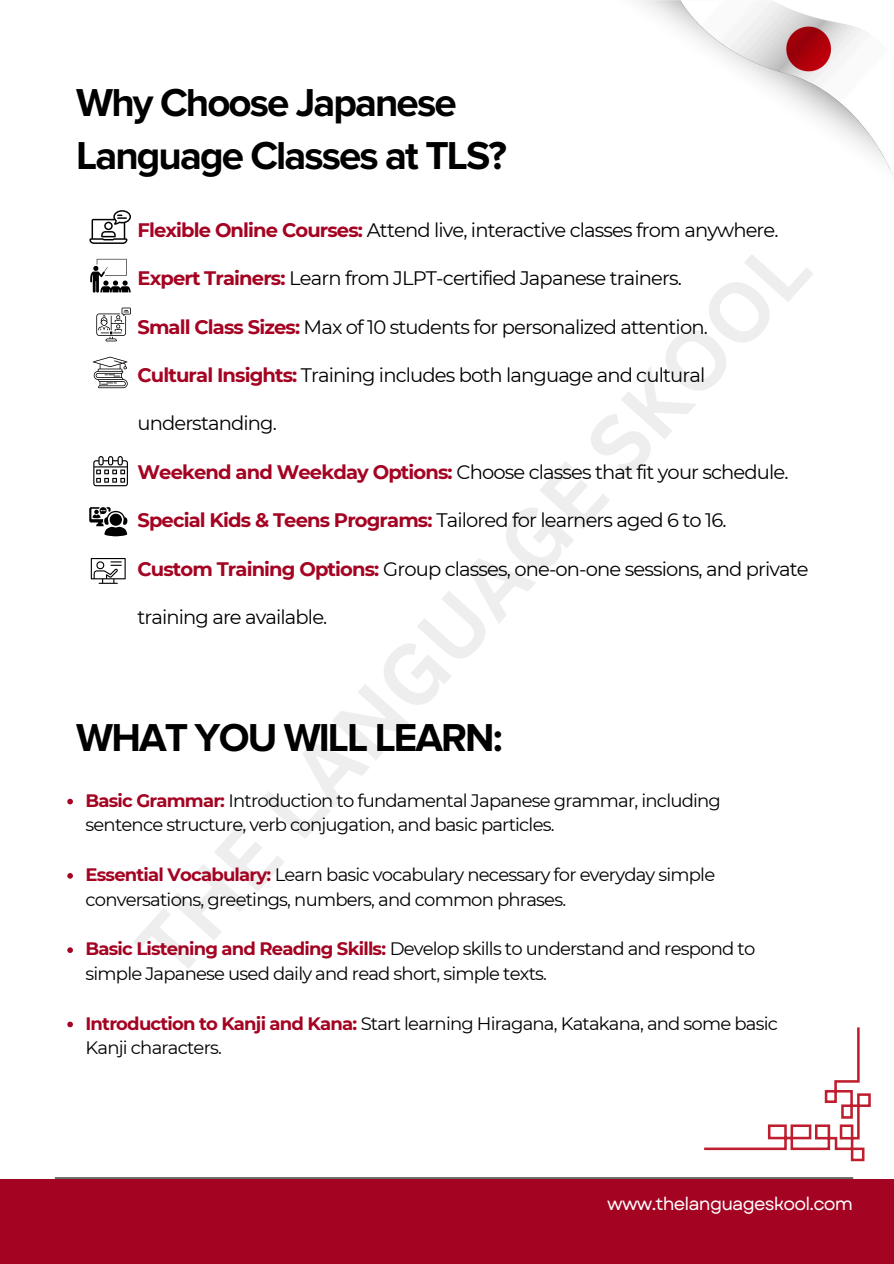
<style>
.page{position:relative;width:894px;height:1264px;background:#fff}
.page>*{position:absolute;margin:0;border:0;box-sizing:border-box;transform-origin:0 0}
.t1{font:700 83.25px "Canva Sans";color:#000}
.t2{font:700 40.35px/52.8px "Proxima Nova";letter-spacing:-.05em;color:#000}
.t3{font:19.5px "Montserrat";letter-spacing:-.045em;color:#000}
.t4{font:18px/24.8px "Montserrat";letter-spacing:-.045em;color:#000}
.t5{font:18px "Garet";letter-spacing:-.045em;color:#fff}
.s1{font-weight:700;color:#a40322}
</style>
<div class="page">
<div style="left:0;top:1179px;width:893px;height:84px;background:#a40322"></div>
<hr style="left:55px;top:1177px;width:797px;height:1px;background:#000">
<img style="left:640px;top:0;width:253px;height:175px">
<svg style="left:67px;top:798px;width:6px;height:6px"></svg>
<svg style="left:67px;top:873px;width:6px;height:5px"></svg>
<svg style="left:67px;top:947px;width:6px;height:6px"></svg>
<svg style="left:67px;top:1021px;width:6px;height:6px"></svg>
<svg style="left:704px;top:1027px;width:155px;height:123px"></svg>
<div style="left:850px;top:1147px;width:14px;height:14px;border:3px solid #be1e2d"></div>
<div style="left:856px;top:1093px;width:14px;height:13px;border:3px solid #be1e2d"></div>
<svg style="left:89px;top:210px;width:42px;height:34px"></svg>
<svg style="left:90px;top:259px;width:41px;height:33px"></svg>
<svg style="left:93px;top:357px;width:35px;height:31px"></svg>
<svg style="left:91px;top:558px;width:35px;height:26px"></svg>
<svg style="left:89px;top:507px;width:38px;height:29px"></svg>
<svg style="left:93px;top:456px;width:35px;height:30px"></svg>
<svg style="left:96px;top:307px;width:35px;height:34px"></svg>
<p class="t2" style="left:76px;top:77px;width:432px">Why Choose Japanese<br>Language Classes at TLS?</p>
<p class="t3" style="left:137px;top:218px;width:642px"><span class="s1">Flexible Online Courses:</span> Attend live, interactive classes from anywhere.</p>
<p class="t3" style="left:137px;top:266px;width:546px"><span class="s1">Expert Trainers:</span> Learn from JLPT-certified Japanese trainers.</p>
<p class="t3" style="left:137px;top:315px;width:571px"><span class="s1">Small Class Sizes:</span> Max of 10 students for personalized attention.</p>
<p class="t3" style="left:137px;top:363px;width:569px"><span class="s1">Cultural Insights:</span> Training includes both language and cultural</p>
<p class="t3" style="left:137px;top:411px;width:141px">understanding.</p>
<p class="t3" style="left:137px;top:460px;width:652px"><span class="s1">Weekend and Weekday Options:</span> Choose classes that fit your schedule.</p>
<p class="t3" style="left:137px;top:508px;width:590px"><span class="s1">Special Kids &amp; Teens Programs:</span> Tailored for learners aged 6 to 16.</p>
<p class="t3" style="left:137px;top:556px;width:672px"><span class="s1">Custom Training Options:</span> Group classes, one-on-one sessions, and private</p>
<p class="t3" style="left:137px;top:605px;width:191px">training are available.</p>
<h1 class="t1" style="left:110px;top:923px;width:957px;rotate:-48deg">THE LANGUAGE SKOOL</h1>
<p class="t2" style="left:76px;top:712px;width:428px">WHAT YOU WILL LEARN:</p>
<p class="t4" style="left:85px;top:787px;width:636px"><span class="s1">Basic Grammar:</span> Introduction to fundamental Japanese grammar, including sentence structure, verb conjugation, and basic particles.</p>
<h3 class="t4" style="left:85px;top:862px;width:631px"><span class="s1">Essential Vocabulary:</span> Learn basic vocabulary necessary for everyday simple conversations, greetings, numbers, and common phrases.</h3>
<p class="t4" style="left:85px;top:936px;width:671px"><span class="s1">Basic Listening and Reading Skills:</span> Develop skills to understand and respond to simple Japanese used daily and read short, simple texts.</p>
<h1 class="t4" style="left:85px;top:1010px;width:693px"><span class="s1">Introduction to Kanji and Kana:</span> Start learning Hiragana, Katakana, and some basic<br>Kanji characters.</h1>
<p class="t5" style="left:607px;top:1190px;width:247px">www.thelanguageskool.com</p>
</div>
